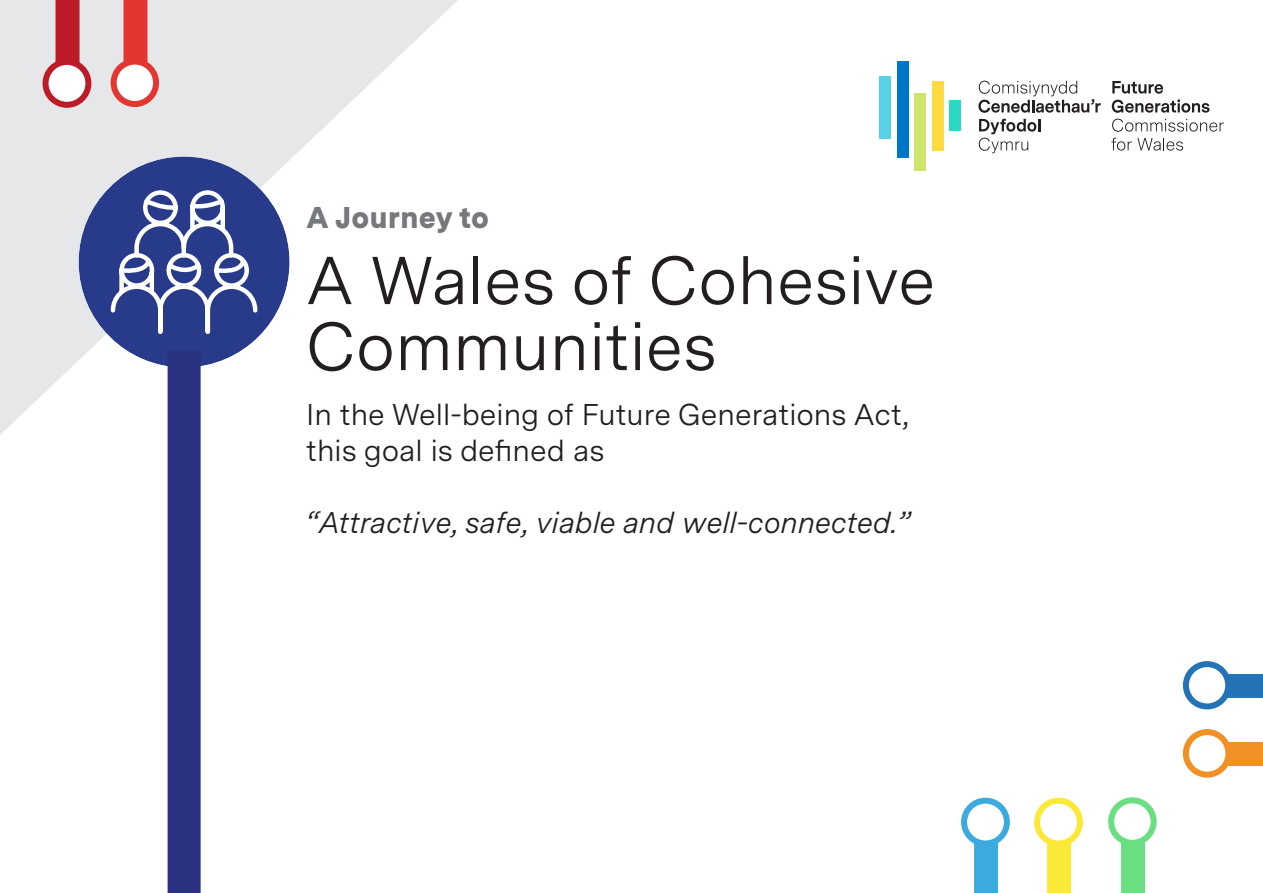
<style>
.page{position:relative;width:1263px;height:893px;background:#fff}
.page>*{position:absolute;margin:0;border:0;box-sizing:border-box;transform-origin:0 0}
.t1{font:67.5px "Messina Sans";color:#231f20}
.t2{font:30px "Messina Sans";color:#231f20}
.t3{font:italic 30px "Messina Sans";color:#231f20}
.t4{font:900 30px "Messina Sans";color:#76787b}
</style>
<div class="page">
<svg style="left:0;top:0;width:458px;height:435px"></svg>
<div style="left:879px;top:76px;width:12px;height:62px;background:#59d0e4"></div>
<div style="left:897px;top:61px;width:11px;height:96px;background:#0076c8"></div>
<div style="left:914px;top:93px;width:12px;height:78px;background:#cee66e"></div>
<div style="left:932px;top:81px;width:11px;height:69px;background:#ffdb42"></div>
<div style="left:949px;top:100px;width:12px;height:30px;background:#2bd8c4"></div>
<svg style="left:1112px;top:81px;width:51px;height:13px"></svg>
<svg style="left:1112px;top:100px;width:97px;height:13px"></svg>
<svg style="left:1112px;top:119px;width:112px;height:13px"></svg>
<svg style="left:1111px;top:138px;width:72px;height:13px"></svg>
<svg style="left:978px;top:81px;width:123px;height:32px"></svg>
<svg style="left:979px;top:119px;width:61px;height:34px"></svg>
<div style="left:56px;top:0;width:24px;height:63px;background:#bc1b28"></div>
<div style="left:46px;top:62px;width:42px;height:43px;background:#fff;border-radius:50%"></div>
<div style="left:43px;top:59px;width:48px;height:49px;border:6px solid #bc1b28;border-radius:50%"></div>
<div style="left:1227px;top:674px;width:36px;height:24px;background:#2473b6"></div>
<div style="left:1183px;top:661px;width:48px;height:48px;border:6px solid #2473b6;border-radius:50%"></div>
<div style="left:1227px;top:742px;width:36px;height:24px;background:#f19024"></div>
<div style="left:1183px;top:729px;width:48px;height:49px;border:6px solid #f19024;border-radius:50%"></div>
<div style="left:1121px;top:842px;width:24px;height:51px;background:#69df82"></div>
<svg style="left:1111px;top:800px;width:43px;height:43px"></svg>
<div style="left:1108px;top:797px;width:49px;height:49px;border:6px solid #69df82;border-radius:50%"></div>
<div style="left:123px;top:0;width:24px;height:63px;background:#e33531"></div>
<div style="left:114px;top:62px;width:42px;height:42px;background:#fff;border-radius:50%"></div>
<div style="left:111px;top:59px;width:48px;height:48px;border:6px solid #e33531;border-radius:50%"></div>
<div style="left:1047px;top:842px;width:24px;height:51px;background:#fbe837"></div>
<div style="left:1034px;top:798px;width:49px;height:48px;border:6px solid #fbe837;border-radius:50%"></div>
<div style="left:974px;top:842px;width:24px;height:51px;background:#3daadf"></div>
<div style="left:961px;top:798px;width:49px;height:48px;border:6px solid #3daadf;border-radius:50%"></div>
<div style="left:79px;top:157px;width:211px;height:210px;background:#283b8b;border-radius:50%"></div>
<svg style="left:110px;top:188px;width:150px;height:148px"></svg>
<div style="left:168px;top:351px;width:33px;height:542px;background:#2b3181"></div>
<p class="t4" style="left:306px;top:199px;width:184px">A Journey to</p>
<p class="t1" style="left:305px;top:240px;width:631px">A Wales of Cohesive</p>
<p class="t1" style="left:305px;top:306px;width:413px">Communities</p>
<p class="t2" style="left:306px;top:396px;width:604px">In the Well-being of Future Generations Act,</p>
<p class="t2" style="left:306px;top:432px;width:300px">this goal is defined as</p>
<p class="t3" style="left:306px;top:500px;width:605px">“Attractive, safe, viable and well-connected.”</p>
</div>
